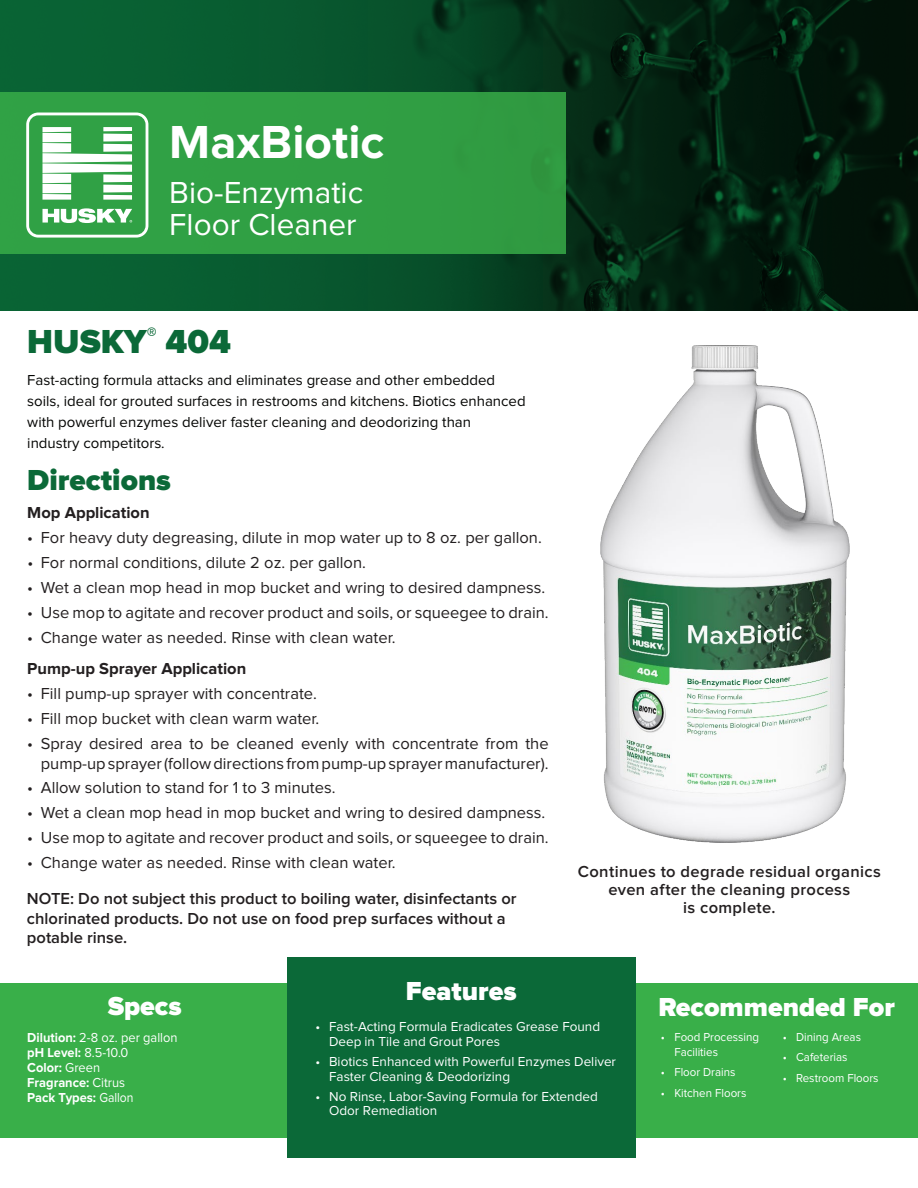
<style>
.page{position:relative;width:918px;height:1188px;background:#fff}
.page>*{position:absolute;margin:0;border:0;box-sizing:border-box;transform-origin:0 0}
.t1{font:700 48px "Proxima Nova";color:#fff}
.t2{font:900 34.5px "Proxima Nova";color:#0b6938}
.t3{font:31.5px/31.5px "Proxima Nova";color:#fff}
.t4{font:900 30px "Proxima Nova";color:#0b6938}
.t5{font:900 27px "Proxima Nova";color:#fff}
.t6{font:16.5px/19.5px "Proxima Nova";color:#231f20;text-align:right}
.t7{font:600 16.5px/19.8px "Proxima Nova";color:#231f20}
.t8{font:600 16.5px/18px "Proxima Nova";letter-spacing:.02em;color:#231f20;text-align:center}
.t9{font:700 16.5px "Proxima Nova";color:#231f20}
.t10{font:15px/21px "Proxima Nova";color:#040503}
.t11{font:13.5px/14.1px "Proxima Nova";color:#fff}
.t12{font:700 13.5px/15px "Proxima Nova";color:#fff;scale:.95 1}
.t13{font:12px/15px "Proxima Nova";color:#fff;scale:.96 1}
.s1{font-weight:400}
</style>
<div class="page">
<svg style="left:0;top:0;width:918px;height:310px;background:#05361c"></svg>
<div style="left:0;top:983px;width:918px;height:154px;background:#39af49"></div>
<div style="left:287px;top:958px;width:348px;height:200px;background:#0b6938"></div>
<div style="left:0;top:92px;width:566px;height:162px;background:#309f44"></div>
<svg style="left:26px;top:113px;width:122px;height:125px"></svg>
<img style="left:600px;top:345px;width:250px;height:498px">
<h1 class="t1" style="left:169px;top:120px;width:217px">MaxBiotic</h1>
<h3 class="t3" style="left:169px;top:178px;width:196px">Bio-Enzymatic<br>Floor Cleaner</h3>
<h2 class="t2" style="left:27px;top:326px;width:205px">HUSKY<sup>®</sup> 404</h2>
<p class="t10" style="left:27px;top:370px;width:500px">Fast-acting formula attacks and eliminates grease and other embedded soils, ideal for grouted surfaces in restrooms and kitchens. Biotics enhanced with powerful enzymes deliver faster cleaning and deodorizing than industry competitors.</p>
<h3 class="t4" style="left:27px;top:466px;width:145px">Directions</h3>
<p class="t9" style="left:27px;top:505px;width:124px">Mop Application</p>
<p class="t6" style="left:27px;top:529px;width:516px">• For heavy duty degreasing, dilute in mop water up to 8 oz. per gallon.</p>
<p class="t6" style="left:27px;top:554px;width:340px">• For normal conditions, dilute 2 oz. per gallon.</p>
<p class="t6" style="left:27px;top:578px;width:520px">• Wet a clean mop head in mop bucket and wring to desired dampness.</p>
<p class="t6" style="left:27px;top:603px;width:523px">• Use mop to agitate and recover product and soils, or squeegee to drain.</p>
<p class="t6" style="left:27px;top:628px;width:370px">• Change water as needed. Rinse with clean water.</p>
<p class="t9" style="left:27px;top:661px;width:220px">Pump-up Sprayer Application</p>
<p class="t6" style="left:27px;top:685px;width:291px">• Fill pump-up sprayer with concentrate.</p>
<p class="t6" style="left:27px;top:710px;width:294px">• Fill mop bucket with clean warm water.</p>
<p class="t6" style="left:27px;top:734px;width:523px">• Spray desired area to be cleaned evenly with concentrate from the pump-up sprayer (follow directions from pump-up sprayer manufacturer).</p>
<p class="t6" style="left:27px;top:779px;width:310px">• Allow solution to stand for 1 to 3 minutes.</p>
<p class="t6" style="left:27px;top:804px;width:520px">• Wet a clean mop head in mop bucket and wring to desired dampness.</p>
<p class="t6" style="left:27px;top:829px;width:523px">• Use mop to agitate and recover product and soils, or squeegee to drain.</p>
<p class="t6" style="left:27px;top:854px;width:370px">• Change water as needed. Rinse with clean water.</p>
<p class="t7" style="left:27px;top:889px;width:491px">NOTE: Do not subject this product to boiling water, disinfectants or chlorinated products. Do not use on food prep surfaces without a potable rinse.</p>
<p class="t8" style="left:578px;top:863px;width:305px">Continues to degrade residual organics even after the cleaning process<br>is complete.</p>
<h3 class="t5" style="left:108px;top:994px;width:76px">Specs</h3>
<p class="t12" style="left:27px;top:1031px;width:160px">Dilution: <span class="s1">2-8 oz. per gallon </span>pH Level: <span class="s1">8.5-10.0<br></span>Color: <span class="s1">Green<br></span>Fragrance: <span class="s1">Citrus<br></span>Pack Types: <span class="s1">Gallon</span></p>
<h3 class="t5" style="left:406px;top:978px;width:112px">Features</h3>
<p class="t11" style="left:329px;top:1020px;width:273px;line-height:14.5px;text-indent:-14px">• Fast-Acting Formula Eradicates Grease Found<br>Deep in Tile and Grout Pores</p>
<p class="t11" style="left:329px;top:1055px;width:288px;text-indent:-14px">• Biotics Enhanced with Powerful Enzymes Deliver<br>Faster Cleaning &amp; Deodorizing</p>
<p class="t11" style="left:329px;top:1090px;width:270px;text-indent:-14px">• No Rinse, Labor-Saving Formula for Extended<br>Odor Remediation</p>
<h3 class="t5" style="left:658px;top:995px;width:238px">Recommended For</h3>
<p class="t13" style="left:674px;top:1030px;width:90px;text-indent:-14px">• Food Processing<br>Facilities</p>
<p class="t13" style="left:661px;top:1065px;width:79px">• Floor Drains</p>
<p class="t13" style="left:661px;top:1086px;width:91px">• Kitchen Floors</p>
<p class="t13" style="left:783px;top:1030px;width:83px">• Dining Areas</p>
<p class="t13" style="left:783px;top:1050px;width:69px">• Cafeterias</p>
<p class="t13" style="left:783px;top:1071px;width:101px">• Restroom Floors</p>
</div>
